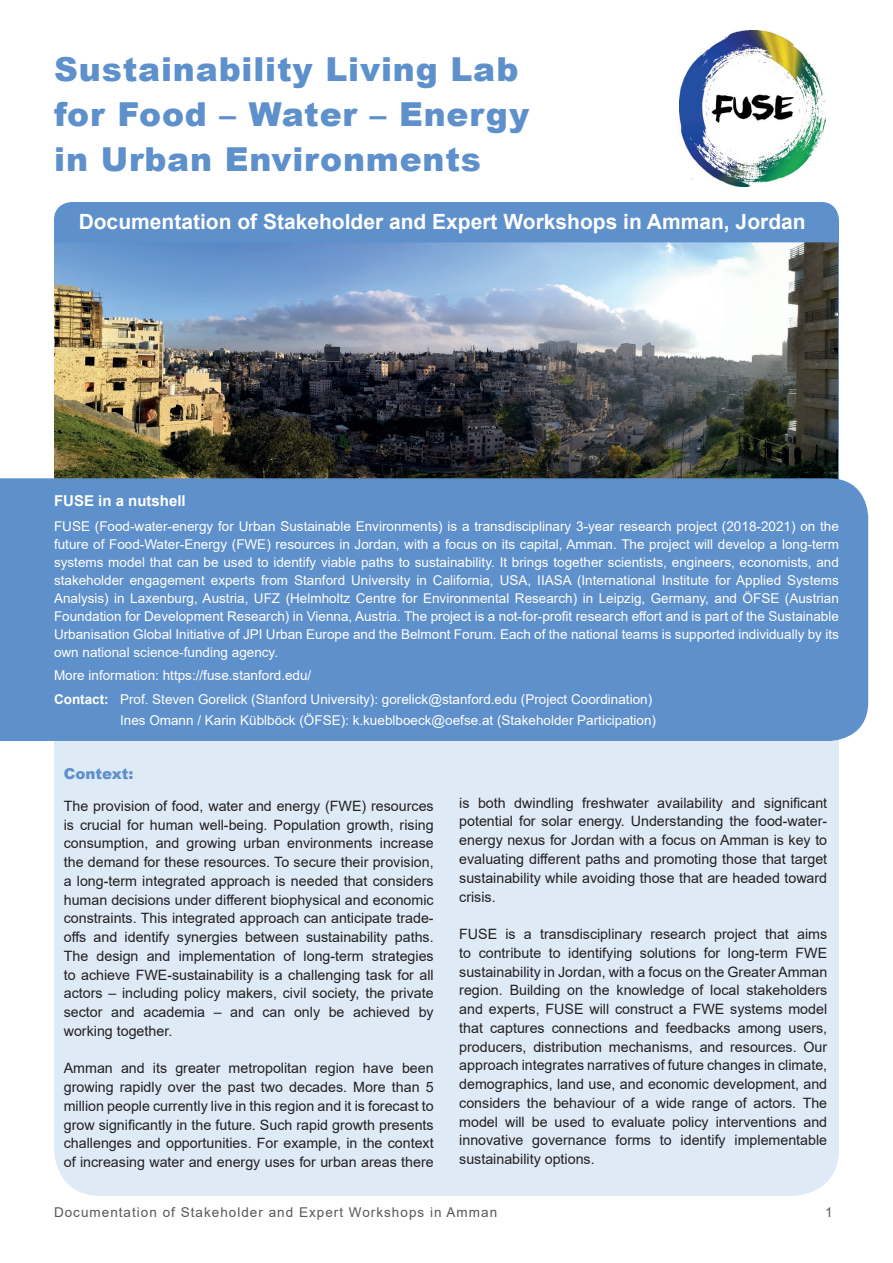
<style>
.page{position:relative;width:893px;height:1263px;background:#fff}
.page>*{position:absolute;margin:0;border:0;box-sizing:border-box;transform-origin:0 0}
.t1{font:900 33px/45px "Arial";letter-spacing:.025em;color:#5e90cb}
.t2{font:700 21px "Arial";color:#fff}
.t3{font:700 15px "Arial";color:#fff}
.t4{font:900 15px "Arial";color:#5e90cb}
.t5{font:14.25px/18.8px "Arial";color:#231f20;text-align:justify}
.t6{font:13.5px/18px "Arial";color:#fff;text-align:justify}
.t7{font:13.5px "Arial";letter-spacing:.075em;color:#57585a}
.s1{font-weight:700}
</style>
<div class="page">
<div style="left:54px;top:741px;width:785px;height:455px;background:#deebf7"></div>
<img style="left:54px;top:242px;width:784px;height:236px">
<div style="left:54px;top:202px;width:785px;height:40px;background:#5e90cb"></div>
<div style="left:0;top:478px;width:868px;height:263px;background:#5e90cb"></div>
<img style="left:679px;top:30px;width:146px;height:157px">
<h1 class="t1" style="left:54px;top:45px;width:476px">Sustainability Living Lab for Food – Water – Energy in Urban Environments</h1>
<h2 class="t2" style="left:79px;top:210px;width:728px">Documentation of Stakeholder and Expert Workshops in Amman, Jordan</h2>
<p class="t3" style="left:54px;top:493px;width:133px">FUSE in a nutshell</p>
<p class="t6" style="left:54px;top:517px;width:786px">FUSE (Food-water-energy for Urban Sustainable Environments) is a transdisciplinary 3-year research project (2018-2021) on the future of Food-Water-Energy (FWE) resources in Jordan, with a focus on its capital, Amman. The project will develop a long-term systems model that can be used to identify viable paths to sustainability. It brings together scientists, engineers, economists, and stakeholder engagement experts from Stanford University in California, USA, IIASA (International Institute for Applied Systems Analysis) in Laxenburg, Austria, UFZ (Helmholtz Centre for Environmental Research) in Leipzig, Germany, and ÖFSE (Austrian Foundation for Development Research) in Vienna, Austria. The project is a not-for-profit research effort and is part of the Sustainable Urbanisation Global Initiative of JPI Urban Europe and the Belmont Forum. Each of the national teams is supported individually by its own national science-funding agency.</p>
<p class="t6" style="left:54px;top:664px;width:600px;line-height:23.7px">More information: https://fuse.stanford.edu/<br><span class="s1">Contact:</span> Prof. Steven Gorelick (Stanford University): gorelick@stanford.edu (Project Coordination)</p>
<p class="t6" style="left:120px;top:712px;width:537px">Ines Omann / Karin Küblböck (ÖFSE): k.kueblboeck@oefse.at (Stakeholder Participation)</p>
<p class="t4" style="left:64px;top:763px;width:71px">Context:</p>
<p class="t5" style="left:64px;top:796px;width:371px">The provision of food, water and energy (FWE) resources is crucial for human well-being. Population growth, rising consumption, and growing urban environments increase the demand for these resources. To secure their provision, a long-term integrated approach is needed that considers human decisions under different biophysical and economic constraints. This integrated approach can anticipate trade&shy;offs and identify synergies between sustainability paths.<br>The design and implementation of long-term strategies to achieve FWE-sustainability is a challenging task for all actors – including policy makers, civil society, the private sector and academia – and can only be achieved by working together.</p>
<p class="t5" style="left:64px;top:1059px;width:371px">Amman and its greater metropolitan region have been growing rapidly over the past two decades. More than 5 million people currently live in this region and it is forecast to grow significantly in the future. Such rapid growth presents challenges and opportunities. For example, in the context of increasing water and energy uses for urban areas there</p>
<p class="t5" style="left:459px;top:793px;width:369px">is both dwindling freshwater availability and significant potential for solar energy. Understanding the food-water&shy;energy nexus for Jordan with a focus on Amman is key to evaluating different paths and promoting those that target sustainability while avoiding those that are headed toward crisis.</p>
<p class="t5" style="left:459px;top:925px;width:369px">FUSE is a transdisciplinary research project that aims to contribute to identifying solutions for long-term FWE sustainability in Jordan, with a focus on the Greater Amman region. Building on the knowledge of local stakeholders and experts, FUSE will construct a FWE systems model that captures connections and feedbacks among users, producers, distribution mechanisms, and resources. Our approach integrates narratives of future changes in climate, demographics, land use, and economic development, and considers the behaviour of a wide range of actors. The model will be used to evaluate policy interventions and innovative governance forms to identify implementable sustainability options.</p>
<p class="t7" style="left:54px;top:1204px;width:445px">Documentation of Stakeholder and Expert Workshops in Amman</p>
<p class="t7" style="left:825px;top:1204px;width:9px">1</p>
</div>
